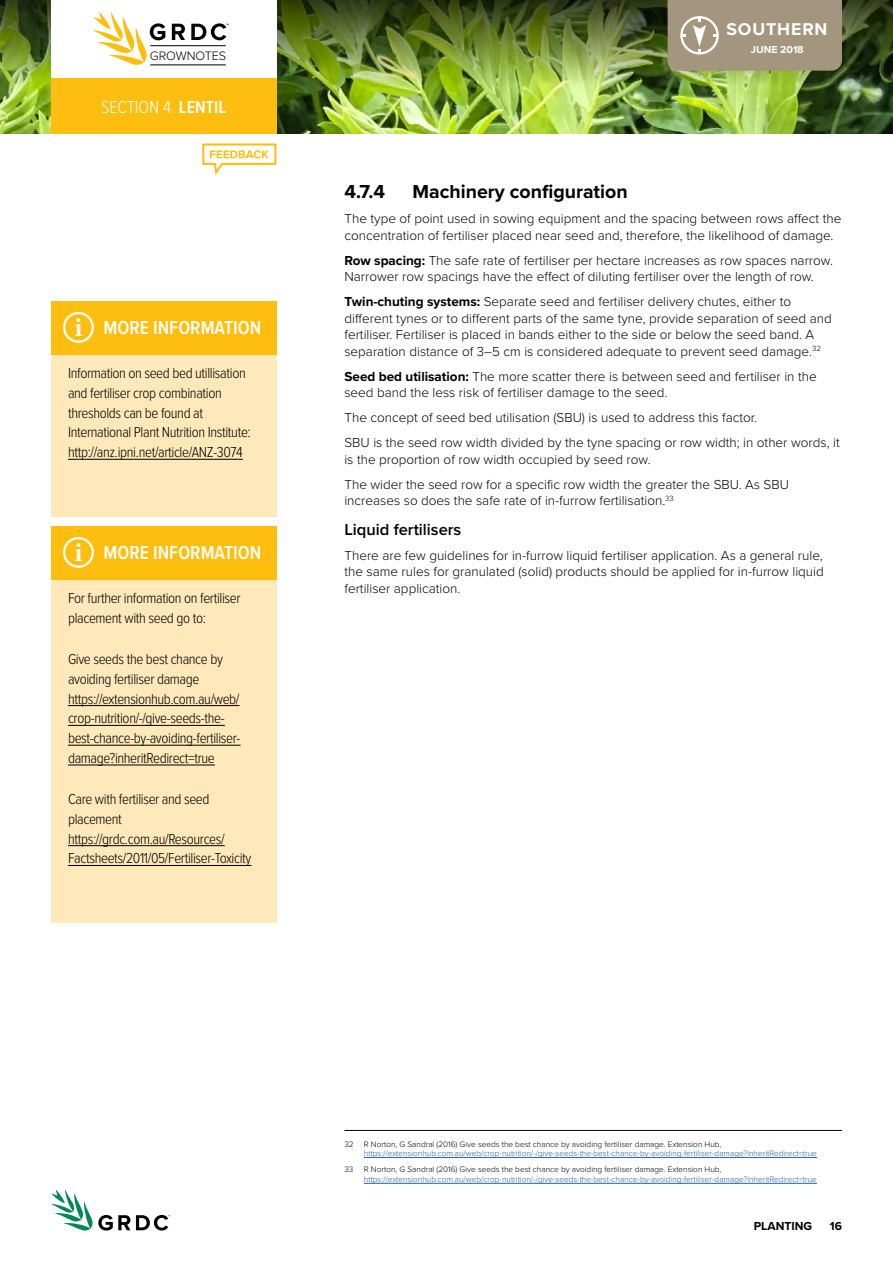
<style>
.page{position:relative;width:893px;height:1263px;background:#fff}
.page>*{position:absolute;margin:0;border:0;box-sizing:border-box;transform-origin:0 0}
.t1{font:600 19.5px "Proxima Nova Cond";color:#fff}
.t2{font:700 19.5px "Proxima Nova";color:#000}
.t3{font:300 18px "Proxima Nova Cond";color:#fff}
.t4{font:700 17.7px "Proxima Nova";letter-spacing:.05em;color:#fff}
.t5{font:600 16.5px "Proxima Nova";color:#000}
.t6{font:300 15px/19.8px "Proxima Nova Cond";letter-spacing:-.025em;color:#000}
.t7{font:300 13.5px/16.5px "Proxima Nova";color:#000}
.t8{font:300 12.75px "Proxima Nova";letter-spacing:-.01em;color:#000}
.t9{font:700 12px "Proxima Nova";color:#000}
.t10{font:700 10.5px "Proxima Nova";color:#fff}
.t11{font:300 8.25px "Proxima Nova";color:#215e9e}
.t12{font:300 8.25px "Proxima Nova";color:#000}
.s1{font-weight:600}
.s2{font-family:"Minion Pro";font-weight:700;font-size:27px}
.s3{font-weight:700}
</style>
<div class="page">
<img style="left:0;top:117px;width:893px;height:16px">
<img style="left:0;top:0;width:893px;height:117px">
<svg style="left:51px;top:1190px;width:119px;height:41px"></svg>
<div style="left:51px;top:0;width:225px;height:81px;background:#fff"></div>
<div style="left:51px;top:78px;width:225px;height:55px;background:#febe10"></div>
<hr style="left:150px;top:45px;width:76px;height:1px;background:#000">
<hr style="left:150px;top:65px;width:76px;height:1px;background:#000">
<svg style="left:93px;top:12px;width:72px;height:53px"></svg>
<svg style="left:172px;top:24px;width:13px;height:16px"></svg>
<svg style="left:191px;top:23px;width:38px;height:17px"></svg>
<div style="left:668px;top:0;width:174px;height:71px;background:#a4967e"></div>
<hr style="left:344px;top:1130px;width:498px;height:1px;background:#000">
<hr style="left:364px;top:1157px;width:453px;height:1px;background:#215e9e">
<hr style="left:364px;top:1183px;width:453px;height:1px;background:#215e9e">
<div style="left:51px;top:302px;width:225px;height:215px;background:#ffe8ba"></div>
<hr style="left:68px;top:459px;width:175px;height:1px;background:#000">
<div style="left:51px;top:301px;width:225px;height:53px;background:#febe10"></div>
<div style="left:63px;top:312px;width:31px;height:31px;border:2px solid #fff;border-radius:50%"></div>
<div style="left:51px;top:527px;width:225px;height:396px;background:#ffe8ba"></div>
<hr style="left:68px;top:705px;width:171px;height:1px;background:#000">
<hr style="left:68px;top:725px;width:157px;height:1px;background:#000">
<hr style="left:68px;top:745px;width:173px;height:1px;background:#000">
<hr style="left:68px;top:765px;width:147px;height:1px;background:#000">
<hr style="left:68px;top:845px;width:157px;height:1px;background:#000">
<hr style="left:68px;top:865px;width:183px;height:1px;background:#000">
<div style="left:51px;top:526px;width:225px;height:53px;background:#febe10"></div>
<div style="left:63px;top:537px;width:31px;height:31px;border:2px solid #fff;border-radius:50%"></div>
<svg style="left:202px;top:143px;width:74px;height:32px"></svg>
<p class="t8" style="left:150px;top:48px;width:78px">GROWNOTES</p>
<h2 class="t3" style="left:101px;top:94px;width:125px">Section 4 <span class="s1">Lentil</span></h2>
<h1 class="t1" style="left:74px;top:313px;width:186px"><span class="s2">i</span> MORE INFORMATION</h1>
<p class="t6" style="left:68px;top:362px;width:184px">Information on seed bed utillisation and fertiliser crop combination thresholds can be found at International Plant Nutrition Institute: http://anz.ipni.net/article/ANZ-3074</p>
<h1 class="t1" style="left:74px;top:538px;width:186px"><span class="s2">i</span> MORE INFORMATION</h1>
<p class="t6" style="left:68px;top:588px;width:174px">For further information on fertiliser placement with seed go to:</p>
<p class="t6" style="left:68px;top:648px;width:174px">Give seeds the best chance by avoiding fertiliser damage https://extensionhub.com.au/web/ crop-nutrition/-/give-seeds-the&shy;best-chance-by-avoiding-fertiliser&shy;damage?inheritRedirect=true</p>
<p class="t6" style="left:68px;top:788px;width:185px">Care with fertiliser and seed placement https://grdc.com.au/Resources/<br>Factsheets/2011/05/Fertiliser-Toxicity</p>
<h3 class="t4" style="left:726px;top:19px;width:103px">SOUTHERN</h3>
<p class="t10" style="left:751px;top:41px;width:54px">June 2018</p>
<h1 class="t2" style="left:344px;top:177px;width:42px">4.7.4</h1>
<h1 class="t2" style="left:412px;top:177px;width:217px">Machinery configuration</h1>
<p class="t7" style="left:344px;top:210px;width:498px">The type of point used in sowing equipment and the spacing between rows affect the concentration of fertiliser placed near seed and, therefore, the likelihood of damage.</p>
<p class="t7" style="left:344px;top:251px;width:490px"><span class="s3">Row spacing:</span> The safe rate of fertiliser per hectare increases as row spaces narrow.<br>Narrower row spacings have the effect of diluting fertiliser over the length of row.</p>
<p class="t7" style="left:344px;top:293px;width:489px"><span class="s3">Twin-chuting systems:</span> Separate seed and fertiliser delivery chutes, either to different tynes or to different parts of the same tyne, provide separation of seed and fertiliser. Fertiliser is placed in bands either to the side or below the seed band. A separation distance of 3–5 cm is considered adequate to prevent seed damage.<sup>32</sup></p>
<p class="t7" style="left:344px;top:367px;width:474px"><span class="s3">Seed bed utilisation:</span> The more scatter there is between seed and fertiliser in the seed band the less risk of fertiliser damage to the seed.</p>
<p class="t7" style="left:344px;top:405px;width:497px;line-height:25px">The concept of seed bed utilisation (SBU) is used to address this factor.<br>SBU is the seed row width divided by the tyne spacing or row width; in other words, it</p>
<p class="t7" style="left:344px;top:446px;width:446px;line-height:25px">is the proportion of row width occupied by seed row.<br>The wider the seed row for a specific row width the greater the SBU. As SBU</p>
<p class="t7" style="left:344px;top:492px;width:331px">increases so does the safe rate of in-furrow fertilisation.<sup>33</sup></p>
<p class="t5" style="left:344px;top:517px;width:118px">Liquid fertilisers</p>
<p class="t7" style="left:344px;top:546px;width:481px;text-align:justify">There are few guidelines for in-furrow liquid fertiliser application. As a general rule, the same rules for granulated (solid) products should be applied for in-furrow liquid fertiliser application.</p>
<p class="t12" style="left:344px;top:1138px;width:378px">32 R Norton, G Sandral (2016) Give seeds the best chance by avoiding fertiliser damage. Extension Hub,</p>
<p class="t11" style="left:364px;top:1147px;width:454px">https://extensionhub.com.au/web/crop-nutrition/-/give-seeds-the-best-chance-by-avoiding-fertiliser-damage?inheritRedirect=true</p>
<p class="t12" style="left:344px;top:1163px;width:10px">33</p>
<p class="t12" style="left:364px;top:1163px;width:359px">R Norton, G Sandral (2016) Give seeds the best chance by avoiding fertiliser damage. Extension Hub,</p>
<p class="t11" style="left:364px;top:1173px;width:454px">https://extensionhub.com.au/web/crop-nutrition/-/give-seeds-the-best-chance-by-avoiding-fertiliser-damage?inheritRedirect=true</p>
<p class="t9" style="left:754px;top:1217px;width:60px">planting</p>
<p class="t9" style="left:830px;top:1217px;width:14px">16</p>
</div>
